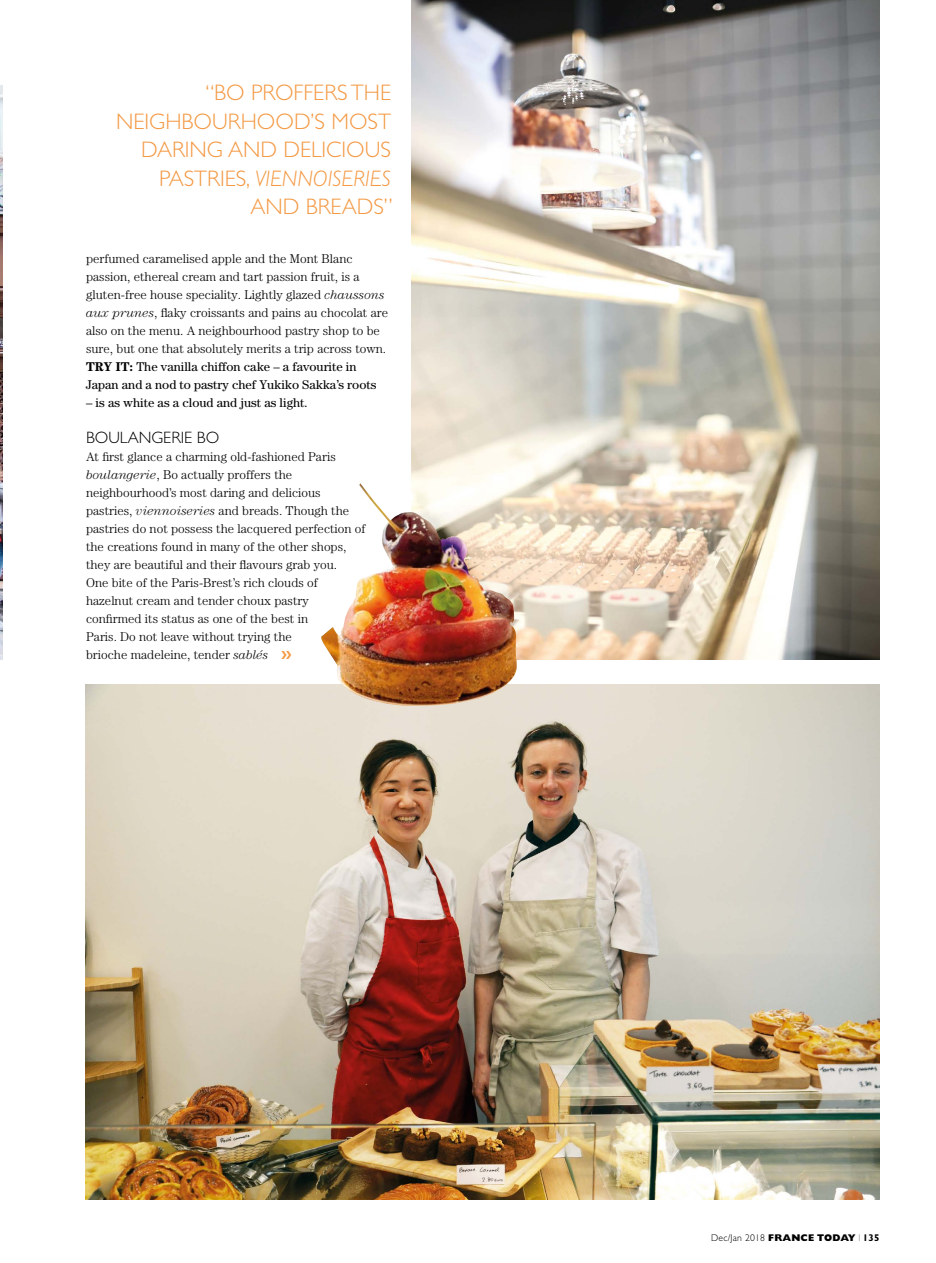
<style>
.page{position:relative;width:936px;height:1263px;background:#fff}
.page>*{position:absolute;margin:0;border:0;box-sizing:border-box;transform-origin:0 0}
.t1{font:300 22.5px/28.5px "Gill Sans Std";color:#f49944;text-align:right}
.t2{font:300 16.5px "Gill Sans Std";color:#000}
.t3{font:300 12.75px/18px "Century Std";color:#000}
.t4{font:12.75px "Century Std";color:#000}
.t5{font:300 9.75px "Gill Sans Std";letter-spacing:.02em;color:#000}
.s1{font-style:italic}
.s2{font-weight:700}
.s3{font-weight:400}
.s4{font-weight:800}
.s5{color:#9d9d9c}
</style>
<div class="page">
<img style="left:0;top:85px;width:3px;height:574px">
<img style="left:411px;top:0;width:468px;height:659px">
<img style="left:85px;top:685px;width:794px;height:514px">
<img style="left:321px;top:483px;width:196px;height:223px">
<h1 class="t1" style="left:116px;top:79px;width:278px">“BO PROFFERS THE<br>NEIGHBOURHOOD’S MOST<br>DARING AND DELICIOUS<br>PASTRIES, <span class="s1">VIENNOISERIES<br></span>AND BREADS”</h1>
<p class="t3" style="left:86px;top:249px;width:303px">perfumed caramelised apple and the Mont Blanc passion, ethereal cream and tart passion fruit, is a gluten-free house speciality. Lightly glazed <span class="s1">chaussons aux prunes</span>, flaky croissants and pains au chocolat are also on the menu. A neighbourhood pastry shop to be sure, but one that absolutely merits a trip across town.<br><span class="s2">TRY IT:</span> <span class="s3">The vanilla chiffon cake – a favourite in Japan and a nod to pastry chef Yukiko Sakka’s roots</span></p>
<p class="t4" style="left:86px;top:395px;width:223px">– is as white as a cloud and just as light.</p>
<p class="t2" style="left:86px;top:428px;width:135px">BOULANGERIE BO</p>
<p class="t3" style="left:86px;top:447px;width:281px">At first glance a charming old-fashioned Paris <span class="s1">boulangerie</span>, Bo actually proffers the neighbourhood’s most daring and delicious pastries, <span class="s1">viennoiseries</span> and breads. Though the pastries do not possess the lacquered perfection of the creations found in many of the other shops, they are beautiful and their flavours grab you.<br>One bite of the Paris-Brest’s rich clouds of hazelnut cream and tender choux pastry confirmed its status as one of the best in<br>Paris. Do not leave without trying the<br>brioche madeleine, tender <span class="s1">sablés</span></p>
<p class="t5" style="left:711px;top:1233px;width:170px">Dec/Jan 2018 <span class="s4">FRANCE TODAY</span> <span class="s5">❘</span> <span class="s2">135</span></p>
</div>
